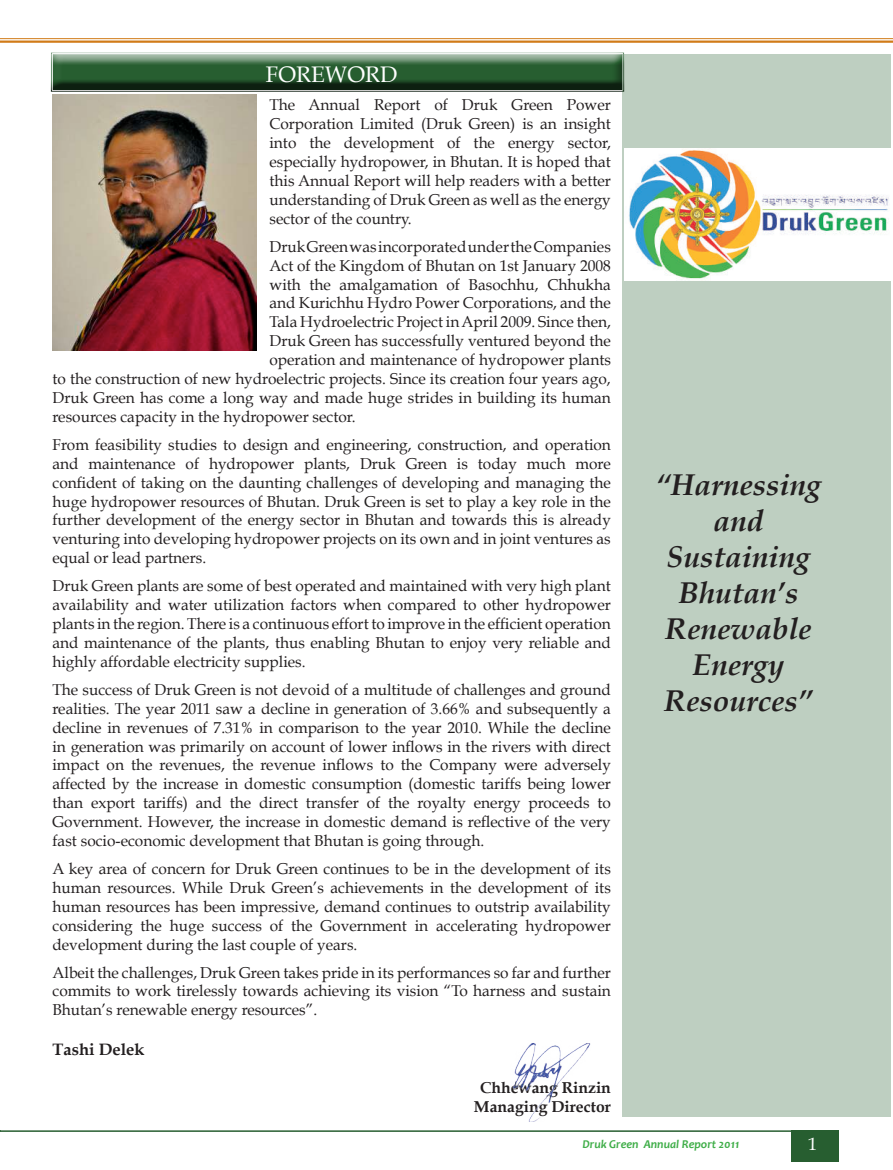
<style>
.page{position:relative;width:893px;height:1170px;background:#fff}
.page>*{position:absolute;margin:0;border:0;box-sizing:border-box;transform-origin:0 0}
.t1{font:italic 700 30px/36px "Book Antiqua";color:#231f20;text-align:center}
.t2{font:22.5px "Book Antiqua";color:#fff}
.t3{font:18px "Book Antiqua";color:#fff}
.t4{font:700 16.5px "Book Antiqua";color:#231f20}
.t5{font:15.75px/18.9px "Book Antiqua";color:#231f20;text-align:justify}
.t6{font:700 15.75px/18.9px "Book Antiqua";color:#231f20;text-align:center}
.t7{font:italic 700 12px "Candara";color:#40ae49}
</style>
<div class="page">
<hr style="left:0;top:1130px;width:837px;height:1px;background:#275e30">
<div style="left:791px;top:1130px;width:48px;height:31px;background:#275e30"></div>
<hr style="left:0;top:38px;width:893px;height:1px;background:#d17b18">
<hr style="left:0;top:40px;width:893px;height:3px;background:#d17b18">
<div style="left:40px;top:41px;width:593px;height:52px;background:#fff"></div>
<div style="left:41px;top:50px;width:594px;height:52px;background:#231f20;opacity:.75"></div>
<div style="left:623px;top:54px;width:268px;height:1062px;background:#becfc1"></div>
<img style="left:52px;top:95px;width:205px;height:255px">
<img style="left:624px;top:148px;width:267px;height:132px">
<img style="left:512px;top:1043px;width:79px;height:77px">
<h2 class="t2" style="left:266px;top:61px;width:133px">FOREWORD</h2>
<p class="t5" style="left:269px;top:95px;width:343px">The Annual Report of Druk Green Power Corporation Limited (Druk Green) is an insight into the development of the energy sector, especially hydropower, in Bhutan. It is hoped that this Annual Report will help readers with a better understanding of Druk Green as well as the energy sector of the country.</p>
<p class="t5" style="left:269px;top:237px;width:343px">Druk Green was incorporated under the Companies</p>
<p class="t5" style="left:269px;top:256px;width:343px">Act of the Kingdom of Bhutan on 1st January 2008</p>
<p class="t5" style="left:269px;top:275px;width:343px">with the amalgamation of Basochhu, Chhukha</p>
<p class="t5" style="left:269px;top:293px;width:343px">and Kurichhu Hydro Power Corporations, and the</p>
<p class="t5" style="left:269px;top:312px;width:343px">Tala Hydroelectric Project in April 2009. Since then,</p>
<p class="t5" style="left:269px;top:331px;width:343px">Druk Green has successfully ventured beyond the</p>
<p class="t5" style="left:269px;top:350px;width:343px">operation and maintenance of hydropower plants</p>
<p class="t5" style="left:52px;top:369px;width:560px">to the construction of new hydroelectric projects. Since its creation four years ago,</p>
<p class="t5" style="left:52px;top:388px;width:560px">Druk Green has come a long way and made huge strides in building its human</p>
<p class="t5" style="left:52px;top:407px;width:305px">resources capacity in the hydropower sector.</p>
<p class="t5" style="left:52px;top:435px;width:560px">From feasibility studies to design and engineering, construction, and operation and maintenance of hydropower plants, Druk Green is today much more confident of taking on the daunting challenges of developing and managing the huge hydropower resources of Bhutan. Druk Green is set to play a key role in the further development of the energy sector in Bhutan and towards this is already venturing into developing hydropower projects on its own and in joint ventures as equal or lead partners.</p>
<p class="t5" style="left:52px;top:576px;width:560px">Druk Green plants are some of best operated and maintained with very high plant availability and water utilization factors when compared to other hydropower plants in the region. There is a continuous effort to improve in the efficient operation and maintenance of the plants, thus enabling Bhutan to enjoy very reliable and highly affordable electricity supplies.</p>
<p class="t5" style="left:52px;top:680px;width:560px">The success of Druk Green is not devoid of a multitude of challenges and ground realities. The year 2011 saw a decline in generation of 3.66% and subsequently a decline in revenues of 7.31% in comparison to the year 2010. While the decline in generation was primarily on account of lower inflows in the rivers with direct impact on the revenues, the revenue inflows to the Company were adversely affected by the increase in domestic consumption (domestic tariffs being lower than export tariffs) and the direct transfer of the royalty energy proceeds to Government. However, the increase in domestic demand is reflective of the very fast socio-economic development that Bhutan is going through.</p>
<p class="t5" style="left:52px;top:859px;width:560px">A key area of concern for Druk Green continues to be in the development of its human resources. While Druk Green’s achievements in the development of its human resources has been impressive, demand continues to outstrip availability considering the huge success of the Government in accelerating hydropower development during the last couple of years.</p>
<p class="t5" style="left:52px;top:962px;width:560px">Albeit the challenges, Druk Green takes pride in its performances so far and further commits to work tirelessly towards achieving its vision “To harness and sustain Bhutan’s renewable energy resources”.</p>
<p class="t4" style="left:52px;top:1039px;width:94px">Tashi Delek</p>
<p class="t6" style="left:474px;top:1078px;width:138px">Chhewang Rinzin<br>Managing Director</p>
<h1 class="t1" style="left:656px;top:467px;width:166px">“Harnessing and<br>Sustaining<br>Bhutan’s<br>Renewable<br>Energy<br>Resources”</h1>
<p class="t7" style="left:583px;top:1135px;width:158px">Druk Green Annual Report 2011</p>
<p class="t3" style="left:808px;top:1132px;width:10px">1</p>
</div>
